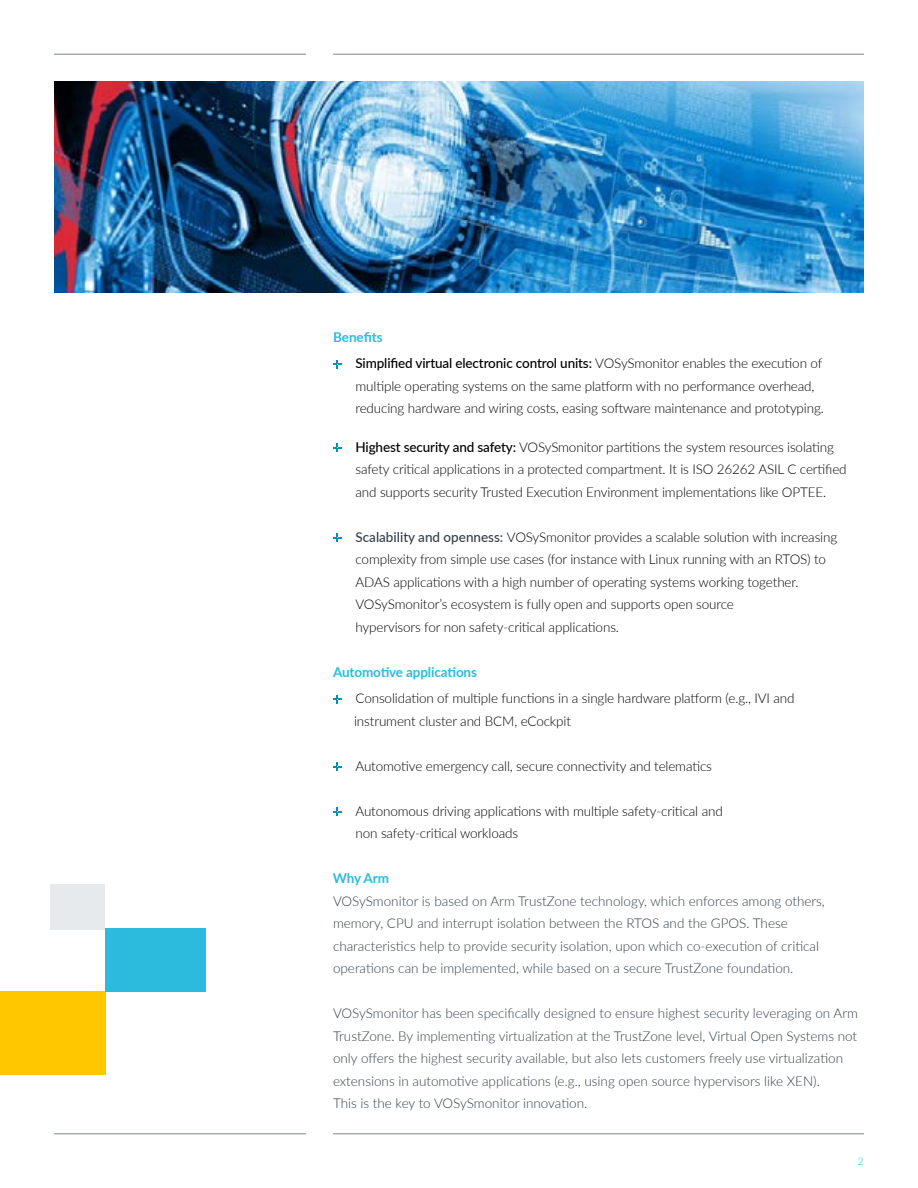
<style>
.page{position:relative;width:918px;height:1188px;background:#fff}
.page>*{position:absolute;margin:0;border:0;box-sizing:border-box;transform-origin:0 0}
.t1{font:300 13.5px/22.5px "Lato";letter-spacing:-.01em;color:#000}
.t2{font:300 13.5px/22.5px "Lato";color:#333e48}
.t3{font:500 13.5px/26.7px "Lato";letter-spacing:-.01em;color:#000}
.t4{font:700 13.5px "Lato";letter-spacing:-.01em;color:#2cbbdc}
.t5{font:300 10.5px "Lato";color:#2abbdc}
.s1{font-weight:700;color:#2cbbdc}
.s2{font-weight:300}
.s3{font-weight:500}
.s4{font-weight:500;color:#333e48}
</style>
<div class="page">
<hr style="left:333px;top:54px;width:531px;height:1px;background:#7d868c">
<hr style="left:54px;top:54px;width:252px;height:1px;background:#7d868c">
<hr style="left:333px;top:1134px;width:531px;height:1px;background:#7d868c">
<hr style="left:54px;top:1134px;width:252px;height:1px;background:#7d868c">
<div style="left:0;top:992px;width:106px;height:83px;background:#ffc700"></div>
<div style="left:106px;top:928px;width:100px;height:64px;background:#2cbbdc"></div>
<div style="left:51px;top:884px;width:54px;height:45px;background:#e7eaec"></div>
<img style="left:54px;top:81px;width:810px;height:212px">
<svg style="left:333px;top:360px;width:8px;height:8px"></svg>
<svg style="left:333px;top:444px;width:8px;height:8px"></svg>
<svg style="left:333px;top:534px;width:8px;height:8px"></svg>
<svg style="left:333px;top:695px;width:8px;height:8px"></svg>
<svg style="left:333px;top:763px;width:8px;height:8px"></svg>
<svg style="left:333px;top:808px;width:8px;height:8px"></svg>
<p class="t3" style="left:356px;top:323px;width:468px;text-indent:-23px"><span class="s1">Benefits<br></span>Simplified virtual electronic control units: <span class="s2">VOSySmonitor enables the execution of</span></p>
<p class="t1" style="left:356px;top:374px;width:470px">multiple operating systems on the same platform with no performance overhead, reducing hardware and wiring costs, easing software maintenance and prototyping.</p>
<p class="t1" style="left:356px;top:435px;width:493px"><span class="s3">Highest security and safety:</span> VOSySmonitor partitions the system resources isolating safety critical applications in a protected compartment. It is ISO 26262 ASIL C certified and supports security Trusted Execution Environment implementations like OPTEE.</p>
<p class="t1" style="left:356px;top:525px;width:483px"><span class="s4">Scalability and openness:</span> VOSySmonitor provides a scalable solution with increasing complexity from simple use cases (for instance with Linux running with an RTOS) to ADAS applications with a high number of operating systems working together.<br>VOSySmonitor’s ecosystem is fully open and supports open source<br>hypervisors for non safety-critical applications.</p>
<p class="t4" style="left:333px;top:662px;width:146px">Automotive applications</p>
<p class="t1" style="left:354px;top:687px;width:442px">Consolidation of multiple functions in a single hardware platform (e.g., IVI and instrument cluster and BCM, eCockpit</p>
<p class="t1" style="left:356px;top:754px;width:358px">Automotive emergency call, secure connectivity and telematics</p>
<p class="t1" style="left:356px;top:799px;width:369px">Autonomous driving applications with multiple safety-critical and non safety-critical workloads</p>
<p class="t4" style="left:333px;top:869px;width:58px">Why Arm</p>
<p class="t2" style="left:333px;top:889px;width:493px">VOSySmonitor is based on Arm TrustZone technology, which enforces among others, memory, CPU and interrupt isolation between the RTOS and the GPOS. These characteristics help to provide security isolation, upon which co-execution of critical operations can be implemented, while based on a secure TrustZone foundation.</p>
<p class="t2" style="left:333px;top:1002px;width:527px">VOSySmonitor has been specifically designed to ensure highest security leveraging on Arm TrustZone. By implementing virtualization at the TrustZone level, Virtual Open Systems not only offers the highest security available, but also lets customers freely use virtualization extensions in automotive applications (e.g., using open source hypervisors like XEN).<br>This is the key to VOSySmonitor innovation.</p>
<p class="t5" style="left:858px;top:1154px;width:8px">2</p>
</div>
